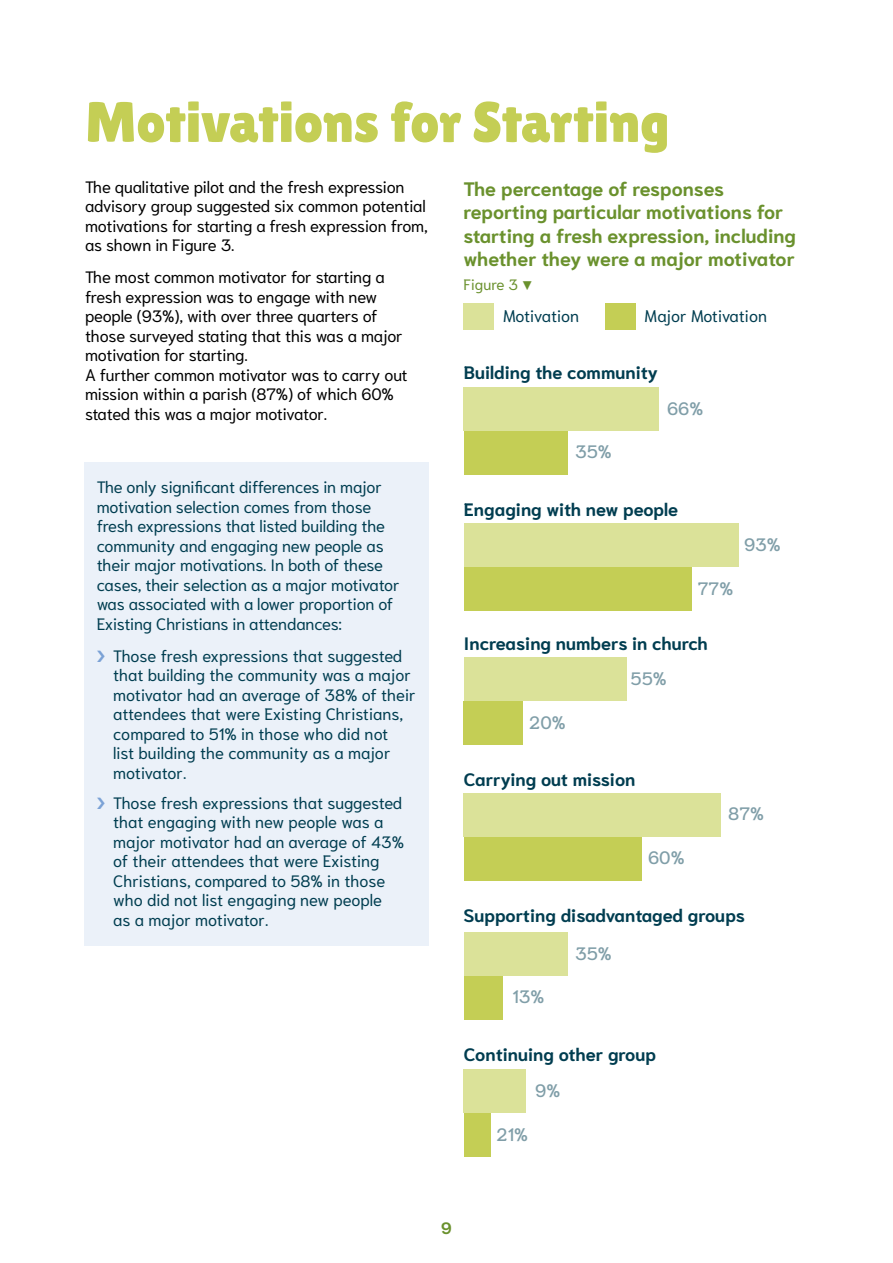
<style>
.page{position:relative;width:893px;height:1263px;background:#fff}
.page>*{position:absolute;margin:0;border:0;box-sizing:border-box;transform-origin:0 0}
.t1{font:57px "Lilita One";letter-spacing:-.005em;color:#c4ce55}
.t2{font:700 19.5px/23.4px "Niramit";color:#6a912d}
.t3{font:700 18px "Niramit";color:#003d50}
.t4{font:500 18px "Niramit";color:#809ea8}
.t5{font:16.5px/19.5px "Niramit";letter-spacing:-.01em;color:#003d50}
.t6{font:16.5px/19.5px "Niramit";letter-spacing:-.01em;color:#000}
.t7{font:700 16.5px "Niramit";color:#6a912d}
.t8{font:15px "Niramit";color:#6a912d}
.s1{font-weight:700}
</style>
<div class="page">
<div style="left:84px;top:462px;width:344px;height:483px;background:#ebf1f9"></div>
<div style="left:463px;top:303px;width:31px;height:27px;background:#dbe299"></div>
<div style="left:605px;top:303px;width:30px;height:27px;background:#c4ce55"></div>
<div style="left:464px;top:431px;width:103px;height:44px;background:#c4ce55"></div>
<div style="left:464px;top:567px;width:227px;height:44px;background:#c4ce55"></div>
<div style="left:464px;top:701px;width:59px;height:44px;background:#c4ce55"></div>
<div style="left:464px;top:837px;width:177px;height:43px;background:#c4ce55"></div>
<div style="left:464px;top:976px;width:38px;height:43px;background:#c4ce55"></div>
<div style="left:464px;top:1113px;width:26px;height:44px;background:#c4ce55"></div>
<div style="left:464px;top:388px;width:195px;height:43px;background:#dbe299"></div>
<div style="left:464px;top:524px;width:275px;height:43px;background:#dbe299"></div>
<div style="left:464px;top:658px;width:162px;height:43px;background:#dbe299"></div>
<div style="left:464px;top:793px;width:257px;height:43px;background:#dbe299"></div>
<div style="left:464px;top:932px;width:103px;height:44px;background:#dbe299"></div>
<div style="left:464px;top:1069px;width:62px;height:44px;background:#dbe299"></div>
<h1 class="t1" style="left:85px;top:89px;width:586px">Motivations for Starting</h1>
<p class="t6" style="left:85px;top:177px;width:344px">The qualitative pilot and the fresh expression advisory group suggested six common potential motivations for starting a fresh expression from, as shown in Figure 3.</p>
<p class="t6" style="left:85px;top:268px;width:324px">The most common motivator for starting a fresh expression was to engage with new people (93%), with over three quarters of those surveyed stating that this was a major motivation for starting.<br>A further common motivator was to carry out mission within a parish (87%) of which 60% stated this was a major motivator.</p>
<p class="t2" style="left:463px;top:177px;width:334px">The percentage of responses reporting particular motivations for starting a fresh expression, including whether they were a major motivator</p>
<p class="t8" style="left:463px;top:271px;width:70px">Figure 3 <span class="s1">▼</span></p>
<p class="t5" style="left:503px;top:306px;width:78px">Motivation</p>
<p class="t5" style="left:645px;top:306px;width:124px">Major Motivation</p>
<p class="t3" style="left:464px;top:362px;width:196px">Building the community</p>
<p class="t4" style="left:667px;top:393px;width:38px">66%</p>
<p class="t5" style="left:97px;top:477px;width:304px">The only significant differences in major motivation selection comes from those fresh expressions that listed building the community and engaging new people as their major motivations. In both of these cases, their selection as a major motivator was associated with a lower proportion of Existing Christians in attendances:</p>
<p class="t5" style="left:113px;top:646px;width:304px">Those fresh expressions that suggested that building the community was a major motivator had an average of 38% of their attendees that were Existing Christians, compared to 51% in those who did not<br>list building the community as a major motivator.</p>
<p class="t5" style="left:113px;top:793px;width:292px">Those fresh expressions that suggested that engaging with new people was a major motivator had an average of 43% of their attendees that were Existing Christians, compared to 58% in those who did not list engaging new people<br>as a major motivator.</p>
<p class="t4" style="left:575px;top:436px;width:38px">35%</p>
<p class="t3" style="left:464px;top:499px;width:216px">Engaging with new people</p>
<p class="t4" style="left:698px;top:573px;width:37px">77%</p>
<p class="t4" style="left:744px;top:529px;width:38px">93%</p>
<p class="t3" style="left:464px;top:633px;width:245px">Increasing numbers in church</p>
<p class="t4" style="left:529px;top:707px;width:38px">20%</p>
<p class="t4" style="left:630px;top:663px;width:38px">55%</p>
<p class="t3" style="left:464px;top:769px;width:173px">Carrying out mission</p>
<p class="t4" style="left:648px;top:842px;width:38px">60%</p>
<p class="t4" style="left:728px;top:798px;width:37px">87%</p>
<p class="t3" style="left:463px;top:905px;width:283px">Supporting disadvantaged groups</p>
<p class="t4" style="left:512px;top:981px;width:33px">13%</p>
<p class="t4" style="left:575px;top:938px;width:38px">35%</p>
<p class="t3" style="left:464px;top:1045px;width:194px">Continuing other group</p>
<p class="t4" style="left:535px;top:1075px;width:27px">9%</p>
<p class="t4" style="left:497px;top:1119px;width:33px">21%</p>
<p class="t7" style="left:441px;top:1219px;width:12px">9</p>
</div>
